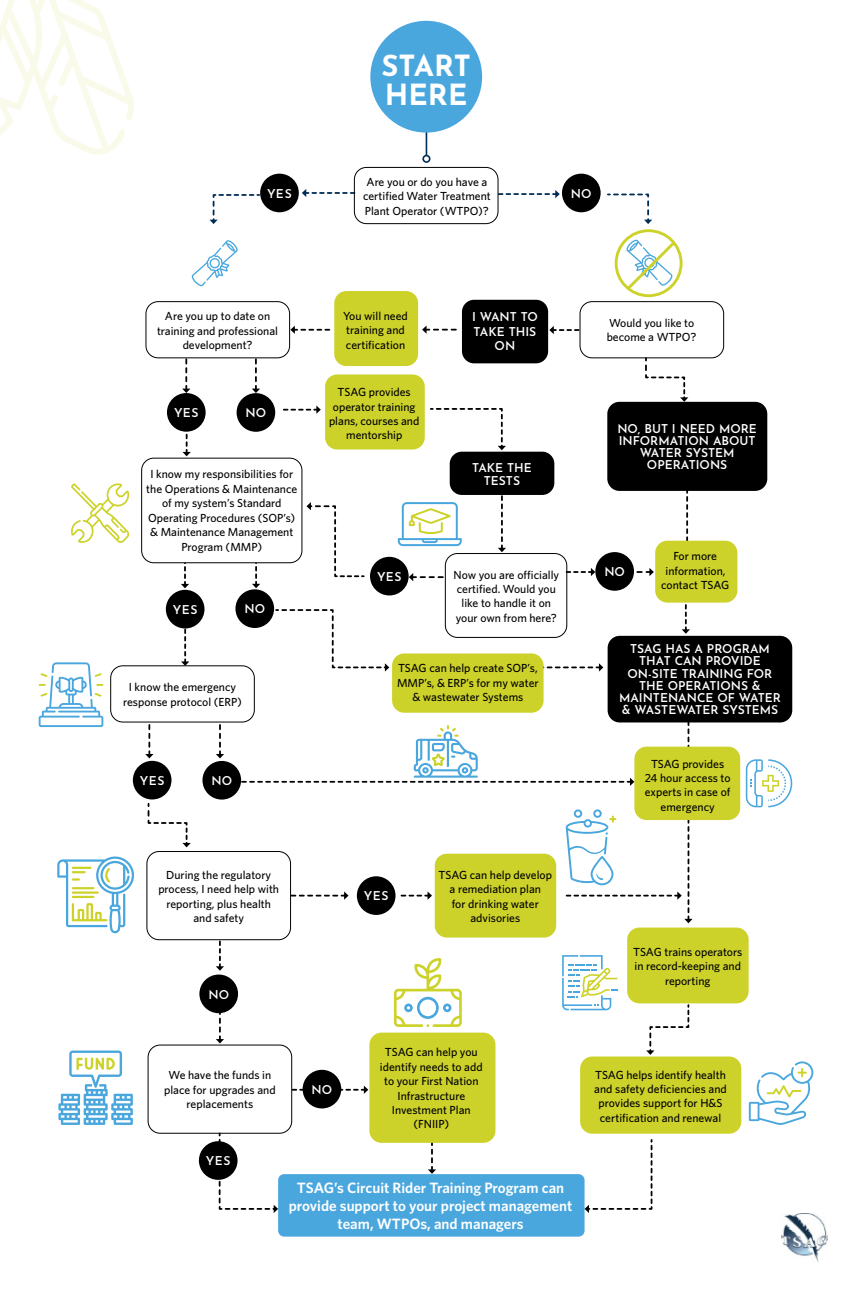
<style>
.page{position:relative;width:864px;height:1296px;background:#fff}
.page>*{position:absolute;margin:0;border:0;box-sizing:border-box;transform-origin:0 0}
.t1{font:700 29.15px/28.8px "Josefin Sans";color:#fff}
.t2{font:600 15px/18px "Whitney";color:#fff;text-align:center}
.t3{font:600 12.15px/12.2px "Josefin Sans";color:#fff;text-align:center}
.t4{font:500 11.7px/14.4px "Whitney";color:#000;text-align:center}
</style>
<div class="page">
<div style="left:278px;top:1174px;width:307px;height:63px;background:#4aa7de;border-radius:6px"></div>
<svg style="left:292px;top:1086px;width:76px;height:8px"></svg>
<div style="left:445px;top:553px;width:122px;height:85px;border:1px solid #000;border-radius:12px"></div>
<svg style="left:618px;top:229px;width:62px;height:62px"></svg>
<hr style="left:426px;top:112px;width:1px;height:44px;background:#002d56">
<div style="left:422px;top:155px;width:9px;height:8px;border:2px solid #002d56;border-radius:50%"></div>
<svg style="left:192px;top:240px;width:46px;height:46px"></svg>
<div style="left:615px;top:229px;width:68px;height:68px;border:3px solid #cdd22a;border-radius:50%"></div>
<svg style="left:624px;top:239px;width:53px;height:54px"></svg>
<div style="left:260px;top:174px;width:39px;height:38px;background:#000;border-radius:50%"></div>
<div style="left:562px;top:174px;width:39px;height:38px;background:#000;border-radius:50%"></div>
<svg style="left:302px;top:189px;width:52px;height:8px"></svg>
<svg style="left:499px;top:190px;width:61px;height:8px"></svg>
<svg style="left:209px;top:193px;width:52px;height:31px"></svg>
<svg style="left:607px;top:193px;width:45px;height:31px"></svg>
<div style="left:462px;top:300px;width:86px;height:63px;background:#000;border-radius:12px"></div>
<div style="left:167px;top:393px;width:39px;height:39px;background:#000;border-radius:50%"></div>
<div style="left:237px;top:393px;width:38px;height:39px;background:#000;border-radius:50%"></div>
<svg style="left:549px;top:326px;width:30px;height:8px"></svg>
<svg style="left:290px;top:326px;width:39px;height:8px"></svg>
<svg style="left:252px;top:359px;width:8px;height:34px"></svg>
<svg style="left:182px;top:359px;width:8px;height:34px"></svg>
<svg style="left:284px;top:406px;width:37px;height:8px"></svg>
<svg style="left:430px;top:408px;width:76px;height:42px"></svg>
<svg style="left:683px;top:491px;width:8px;height:50px"></svg>
<svg style="left:183px;top:435px;width:8px;height:21px"></svg>
<div style="left:199px;top:975px;width:39px;height:38px;background:#000;border-radius:50%"></div>
<svg style="left:216px;top:941px;width:8px;height:30px"></svg>
<div style="left:146px;top:301px;width:144px;height:57px;border:1px solid #000;border-radius:12px"></div>
<div style="left:133px;top:761px;width:39px;height:38px;background:#000;border-radius:50%"></div>
<div style="left:202px;top:761px;width:39px;height:39px;background:#000;border-radius:50%"></div>
<svg style="left:746px;top:759px;width:46px;height:48px"></svg>
<div style="left:148px;top:1045px;width:144px;height:89px;border:1px solid #000;border-radius:12px"></div>
<svg style="left:216px;top:1012px;width:8px;height:32px"></svg>
<svg style="left:218px;top:1132px;width:60px;height:81px"></svg>
<div style="left:199px;top:1141px;width:39px;height:39px;background:#000;border-radius:50%"></div>
<div style="left:303px;top:1070px;width:38px;height:38px;background:#000;border-radius:50%"></div>
<svg style="left:562px;top:955px;width:55px;height:55px"></svg>
<svg style="left:749px;top:1061px;width:64px;height:64px"></svg>
<div style="left:146px;top:851px;width:145px;height:89px;border:1px solid #000;border-radius:12px"></div>
<svg style="left:147px;top:802px;width:44px;height:45px"></svg>
<svg style="left:428px;top:1143px;width:8px;height:31px"></svg>
<div style="left:607px;top:402px;width:160px;height:89px;background:#000;border-radius:12px"></div>
<div style="left:450px;top:452px;width:104px;height:43px;background:#000;border-radius:12px"></div>
<svg style="left:498px;top:496px;width:8px;height:56px"></svg>
<div style="left:370px;top:557px;width:39px;height:38px;background:#000;border-radius:50%"></div>
<div style="left:595px;top:552px;width:39px;height:39px;background:#000;border-radius:50%"></div>
<svg style="left:307px;top:502px;width:58px;height:76px"></svg>
<svg style="left:409px;top:573px;width:34px;height:8px"></svg>
<svg style="left:567px;top:568px;width:28px;height:8px"></svg>
<svg style="left:252px;top:563px;width:8px;height:25px"></svg>
<svg style="left:181px;top:563px;width:8px;height:25px"></svg>
<div style="left:141px;top:458px;width:161px;height:105px;border:1px solid #000;border-radius:12px"></div>
<svg style="left:637px;top:568px;width:17px;height:8px"></svg>
<div style="left:166px;top:590px;width:39px;height:38px;background:#000;border-radius:50%"></div>
<div style="left:235px;top:589px;width:39px;height:39px;background:#000;border-radius:50%"></div>
<svg style="left:274px;top:608px;width:115px;height:64px"></svg>
<svg style="left:216px;top:722px;width:8px;height:36px"></svg>
<svg style="left:145px;top:722px;width:8px;height:36px"></svg>
<svg style="left:181px;top:629px;width:8px;height:36px"></svg>
<div style="left:110px;top:665px;width:145px;height:57px;border:1px solid #000;border-radius:12px"></div>
<div style="left:608px;top:636px;width:184px;height:86px;background:#000;border-radius:12px"></div>
<svg style="left:544px;top:663px;width:59px;height:9px"></svg>
<svg style="left:682px;top:604px;width:8px;height:30px"></svg>
<img style="left:781px;top:1213px;width:47px;height:49px">
<svg style="left:646px;top:1003px;width:44px;height:52px"></svg>
<svg style="left:585px;top:1139px;width:68px;height:74px"></svg>
<div style="left:370px;top:21px;width:112px;height:112px;background:#4aa7de;border-radius:50%"></div>
<div style="left:334px;top:291px;width:84px;height:75px;background:#cdd22a;border-radius:12px"></div>
<svg style="left:422px;top:326px;width:34px;height:8px"></svg>
<div style="left:325px;top:374px;width:100px;height:76px;background:#cdd22a;border-radius:12px"></div>
<svg style="left:644px;top:358px;width:44px;height:44px"></svg>
<div style="left:655px;top:541px;width:82px;height:62px;background:#cdd22a;border-radius:12px"></div>
<div style="left:392px;top:653px;width:152px;height:60px;background:#cdd22a;border-radius:12px"></div>
<div style="left:634px;top:747px;width:106px;height:73px;background:#cdd22a;border-radius:12px"></div>
<div style="left:627px;top:928px;width:122px;height:75px;background:#cdd22a;border-radius:12px"></div>
<div style="left:435px;top:854px;width:121px;height:84px;background:#cdd22a;border-radius:12px"></div>
<div style="left:369px;top:1033px;width:126px;height:110px;background:#cdd22a;border-radius:12px"></div>
<div style="left:580px;top:301px;width:144px;height:57px;border:1px solid #000;border-radius:12px"></div>
<div style="left:354px;top:167px;width:144px;height:57px;border:1px solid #000;border-radius:12px"></div>
<div style="left:580px;top:1057px;width:161px;height:77px;background:#cdd22a;border-radius:12px"></div>
<svg style="left:58px;top:1051px;width:75px;height:74px"></svg>
<svg style="left:398px;top:502px;width:64px;height:44px"></svg>
<svg style="left:71px;top:483px;width:59px;height:60px"></svg>
<svg style="left:39px;top:662px;width:64px;height:65px"></svg>
<svg style="left:57px;top:857px;width:77px;height:76px"></svg>
<hr style="left:72px;top:896px;width:22px;height:2px;background:#cdd22a">
<svg style="left:394px;top:958px;width:68px;height:69px"></svg>
<svg style="left:242px;top:697px;width:451px;height:226px"></svg>
<svg style="left:0;top:0;width:134px;height:155px"></svg>
<h1 class="t1" style="left:382px;top:47px;width:91px">START<br>HERE</h1>
<p class="t4" style="left:363px;top:174px;width:129px">Are you or do you have a certified Water Treatment<br>Plant Operator (WTPO)?</p>
<p class="t3" style="left:267px;top:186px;width:26px">YES</p>
<p class="t3" style="left:571px;top:186px;width:22px">NO</p>
<p class="t4" style="left:157px;top:309px;width:123px">Are you up to date on training and professional development?</p>
<p class="t3" style="left:174px;top:405px;width:26px">YES</p>
<p class="t3" style="left:246px;top:405px;width:22px">NO</p>
<p class="t4" style="left:343px;top:308px;width:66px;text-align:left">You will need training and certification</p>
<p class="t4" style="left:329px;top:385px;width:92px">TSAG provides operator training plans, courses and mentorship</p>
<p class="t3" style="left:472px;top:307px;width:67px;line-height:14.8px">I WANT TO<br>TAKE THIS<br>ON</p>
<p class="t4" style="left:607px;top:315px;width:91px;text-align:left">Would you like to become a WTPO?</p>
<p class="t3" style="left:617px;top:421px;width:141px">NO, BUT I NEED MORE<br>INFORMATION ABOUT<br>WATER SYSTEM</p>
<p class="t4" style="left:146px;top:467px;width:153px">I know my responsibilities for the Operations &amp; Maintenance of my system’s Standard<br>Operating Procedures (SOP’s) &amp; Maintenance Management<br>Program (MMP)</p>
<p class="t3" style="left:173px;top:602px;width:26px">YES</p>
<p class="t3" style="left:244px;top:601px;width:22px">NO</p>
<p class="t4" style="left:123px;top:680px;width:120px">I know the emergency response protocol (ERP)</p>
<p class="t3" style="left:140px;top:773px;width:26px">YES</p>
<p class="t3" style="left:211px;top:773px;width:22px">NO</p>
<p class="t4" style="left:158px;top:867px;width:122px">During the regulatory process, I need help with reporting, plus health and safety</p>
<p class="t3" style="left:208px;top:987px;width:22px">NO</p>
<p class="t4" style="left:164px;top:1068px;width:113px">We have the funds in place for upgrades and replacements</p>
<p class="t3" style="left:206px;top:1153px;width:26px">YES</p>
<p class="t3" style="left:312px;top:1082px;width:22px">NO</p>
<p class="t3" style="left:377px;top:569px;width:26px">YES</p>
<p class="t3" style="left:472px;top:460px;width:61px">TAKE THE</p>
<p class="t3" style="left:647px;top:457px;width:82px">OPERATIONS</p>
<p class="t3" style="left:484px;top:473px;width:38px">TESTS</p>
<p class="t4" style="left:454px;top:567px;width:107px">Now you are officially certified. Would you like to handle it on your own from here?</p>
<p class="t3" style="left:604px;top:564px;width:22px">NO</p>
<p class="t4" style="left:661px;top:549px;width:70px">For more information, contact TSAG</p>
<p class="t4" style="left:397px;top:661px;width:143px">TSAG can help create SOP’s,<br>MMP’s, &amp; ERP’s for my water &amp; wastewater Systems</p>
<p class="t3" style="left:364px;top:888px;width:26px">YES</p>
<p class="t4" style="left:439px;top:867px;width:115px">TSAG can help develop a remediation plan<br>for drinking water advisories</p>
<p class="t4" style="left:380px;top:1045px;width:104px">TSAG can help you identify needs to add to your First Nation<br>Infrastructure<br>Investment Plan (FNIIP)</p>
<p class="t3" style="left:619px;top:641px;width:164px">TSAG HAS A PROGRAM<br>THAT CAN PROVIDE<br>ON-SITE TRAINING FOR<br>THE OPERATIONS &amp;<br>MAINTENANCE OF WATER &amp; WASTEWATER SYSTEMS</p>
<p class="t4" style="left:645px;top:756px;width:87px">TSAG provides<br>24 hour access to experts in case of emergency</p>
<p class="t4" style="left:633px;top:944px;width:111px">TSAG trains operators in record-keeping and reporting</p>
<p class="t4" style="left:594px;top:1067px;width:134px">TSAG helps identify health and safety deficiencies and provides support for H&amp;S certification and renewal</p>
<p class="t2" style="left:289px;top:1179px;width:285px">TSAG’s Circuit Rider Training Program can provide support to your project management team, WTPOs, and managers</p>
</div>
